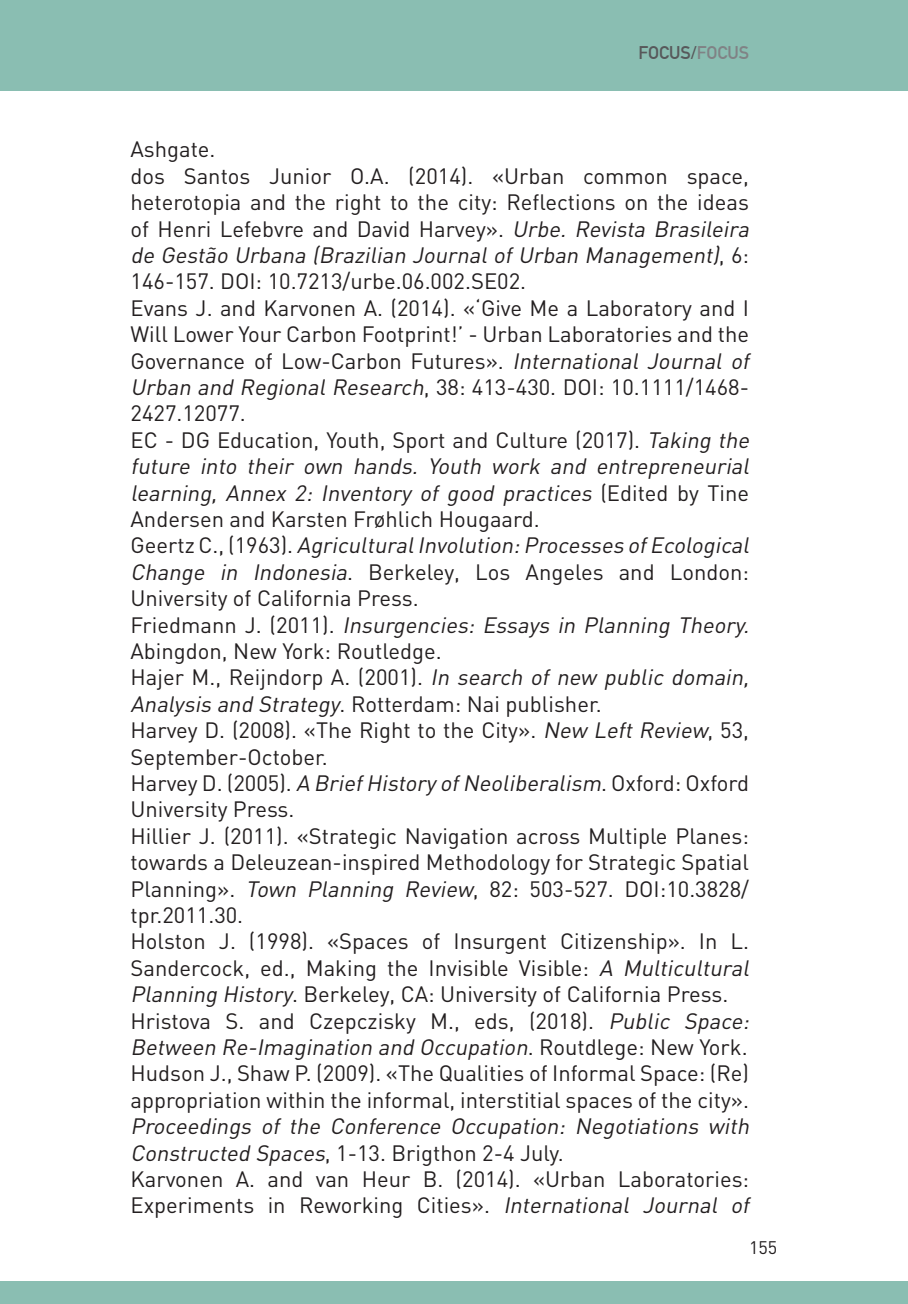
<style>
.page{position:relative;width:908px;height:1304px;background:#fff}
.page>*{position:absolute;margin:0;border:0;box-sizing:border-box;transform-origin:0 0}
.t1{font:22px/26.4px "DIN";color:#231f20}
.t2{font:italic 22px/26.4px "DIN";color:#231f20}
.t3{font:700 18px "DIN Alternate";color:#57585a}
.t4{font:18px "DIN";color:#231f20}
.s1{color:#808285}
.s2{font-style:italic}
.s3{font-style:normal}
</style>
<div class="page">
<div style="left:0;top:0;width:907px;height:90px;background:#8abeb2"></div>
<div style="left:0;top:1281px;width:907px;height:23px;background:#8abeb2"></div>
<p class="t3" style="left:638px;top:39px;width:112px">FOCUS/<span class="s1">FOCUS</span></p>
<p class="t1" style="left:130px;top:136px;width:86px">Ashgate.</p>
<p class="t1" style="left:130px;top:162px;width:624px">dos Santos Junior O.A. (2014). «Urban common space, heterotopia and the right to the city: Reflections on the ideas of Henri Lefebvre and David Harvey». <span class="s2">Urbe. Revista Brasileira de Gestão Urbana (Brazilian Journal of Urban Management)</span>, 6 :<br>146-157. DOI: 10.7213/urbe.06.002.SE02.</p>
<p class="t1" style="left:130px;top:294px;width:624px">Evans J. and Karvonen A. (2014). «‘Give Me a Laboratory and I Will Lower Your Carbon Footprint!’ - Urban Laboratories and the Governance of Low-Carbon Futures». <span class="s2">International Journal of Urban and Regional Research</span>, 38: 413-430. DOI: 10.1111/1468- 2427.12077.</p>
<p class="t2" style="left:130px;top:426px;width:624px"><span class="s3">EC - DG Education, Youth, Sport and Culture (2017).</span> Taking the future into their own hands. Youth work and entrepreneurial learning, Annex 2: Inventory of good practices <span class="s3">( E d i t e d by T i n e Andersen and Karsten Frøhlich Hougaard.</span></p>
<p class="t1" style="left:130px;top:532px;width:624px">G e e rt z C . , ( 1 9 6 3 ) . <span class="s2">AgriculturalInvolution:Processes ofEcological<br>Change in Indonesia</span>. Berkeley, Los Angeles and London:<br>University of California Press.</p>
<p class="t1" style="left:130px;top:611px;width:624px">F ri e d m a n n J . ( 2 0 1 1 ) . <span class="s2">Insurgencies: Essays in Planning Theory.<br></span>Abingdon, New York: Routledge.</p>
<p class="t1" style="left:130px;top:664px;width:624px">Hajer M., Reijndorp A. (2001). <span class="s2">In search of new public domain,<br>Analysis and Strategy</span>. Rotterdam: Nai publisher.</p>
<p class="t1" style="left:130px;top:717px;width:619px">Harvey D. (2008). «The Right to the City». <span class="s2">New Left Review</span>, 53,<br>September-October.</p>
<p class="t1" style="left:130px;top:769px;width:619px">H a rvey D . ( 2 0 0 5 ) . <span class="s2">A BriefHistory ofNeoliberalism</span>. O xfo rd : O xfo rd<br>University Press.</p>
<p class="t1" style="left:130px;top:822px;width:619px;text-align:justify">Hillier J. (2011). «Strategic Navigation across Multiple Planes: towards a Deleuzean-inspired Methodology for Strategic Spatial Planning». <span class="s2">Town Planning Review</span>, 82: 503-527. DOI:10.3828/ tpr.2011.30.</p>
<p class="t1" style="left:130px;top:928px;width:624px">Holston J. (1998). «Spaces of Insurgent Citizenship». In L.<br>Sandercock, ed., Making the Invisible Visible: <span class="s2">A Multicultural<br>Planning History</span>. Berkeley, CA: University of California Press.</p>
<p class="t1" style="left:130px;top:1007px;width:624px">Hristova S. and Czepczisky M., eds, (2018). <span class="s2">Public Space:<br>Between Re-Imagination and Occupation</span>. R o u t d le g e : N ew Yo r k .</p>
<p class="t1" style="left:130px;top:1060px;width:624px">Hudson J., Shaw P. (2009). «The Qualities of Informal Space: (Re) appropriation within the informal, interstitial spaces of the city».<br><span class="s2">Proceedings of the Conference Occupation: Negotiations with Constructed Spaces</span>, 1-13. Brigthon 2-4 July.</p>
<p class="t1" style="left:130px;top:1165px;width:624px">Karvonen A. and van Heur B. (2014). «Urban Laboratories:<br>Experiments in Reworking Cities». <span class="s2">International Journal of</span></p>
<p class="t4" style="left:748px;top:1237px;width:30px">155</p>
</div>
